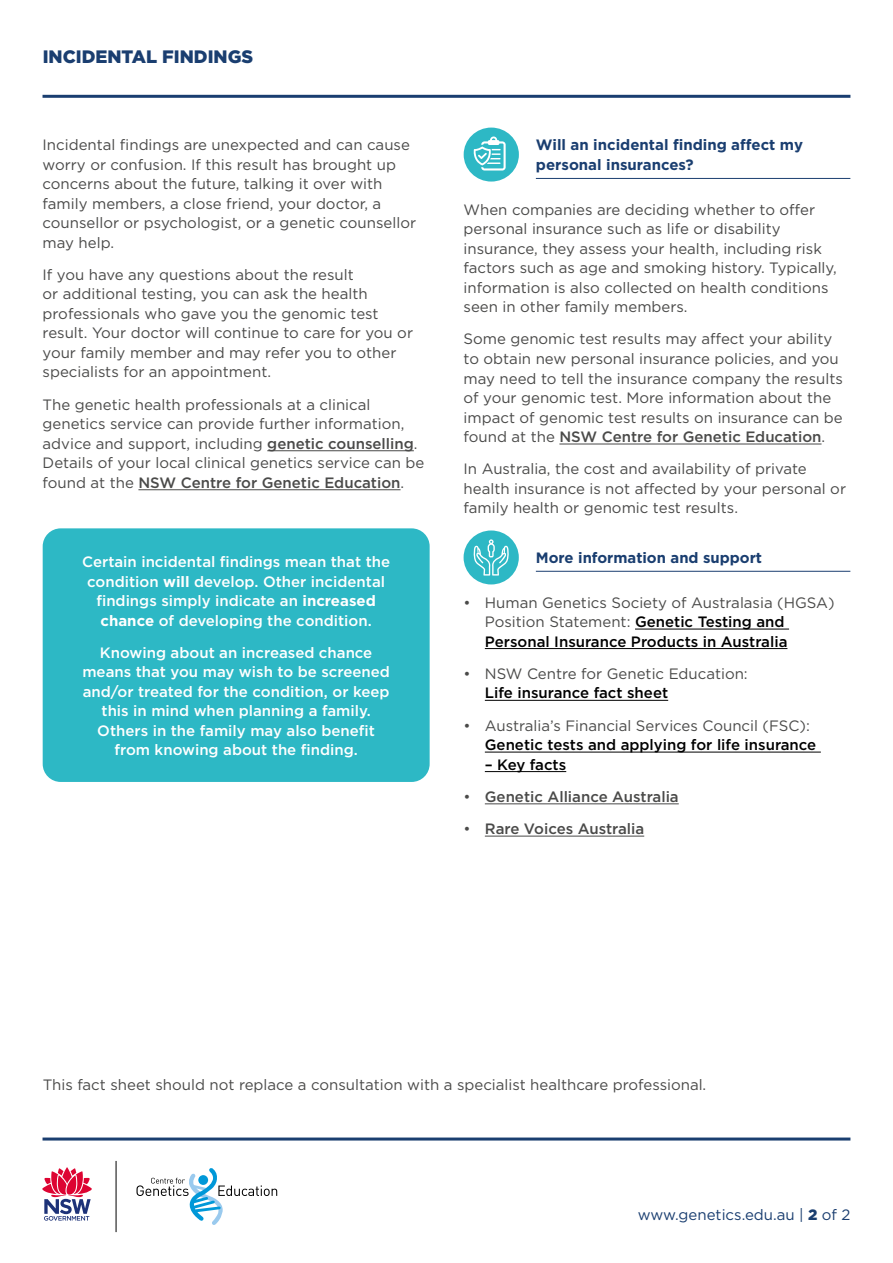
<style>
.page{position:relative;width:893px;height:1263px;background:#fff}
.page>*{position:absolute;margin:0;border:0;box-sizing:border-box;transform-origin:0 0}
.t1{font:900 18px "Gotham";color:#1a3e70}
.t2{font:15px/19.5px "Gotham";color:#4a4a49}
.t3{font:500 15px/19.5px "Gotham";color:#fff;text-align:center}
.t4{font:700 15px/19.5px "Gotham";color:#1a3e70}
.t5{font:500 15px "Gotham";color:#4a4a49}
.t6{font:15px "Gotham";color:#1a3e70}
.t7{font:500 15px "Gotham";letter-spacing:-.01em;color:#000}
.s1{font-weight:500}
.s2{font-weight:700}
.s3{font-weight:500;color:#000}
.s4{font-weight:400}
.s5{font-weight:900}
</style>
<div class="page">
<svg style="left:137px;top:1168px;width:140px;height:57px"></svg>
<hr style="left:116px;top:1161px;width:1px;height:71px;background:#000">
<svg style="left:42px;top:1167px;width:50px;height:53px"></svg>
<hr style="left:267px;top:450px;width:147px;height:1px;background:#4a4a49">
<hr style="left:138px;top:489px;width:263px;height:1px;background:#4a4a49">
<hr style="left:43px;top:95px;width:807px;height:3px;background:#1a3e70">
<hr style="left:43px;top:1137px;width:807px;height:3px;background:#1a3e70">
<hr style="left:536px;top:178px;width:314px;height:1px;background:#1a3e70">
<hr style="left:559px;top:444px;width:262px;height:1px;background:#4a4a49">
<hr style="left:536px;top:571px;width:314px;height:1px;background:#1a3e70">
<hr style="left:635px;top:629px;width:154px;height:1px;background:#000">
<hr style="left:485px;top:648px;width:302px;height:1px;background:#000">
<hr style="left:485px;top:700px;width:183px;height:1px;background:#000">
<hr style="left:485px;top:752px;width:336px;height:1px;background:#000">
<hr style="left:485px;top:771px;width:81px;height:1px;background:#000">
<hr style="left:485px;top:803px;width:194px;height:1px;background:#4a4a49">
<hr style="left:485px;top:836px;width:159px;height:1px;background:#4a4a49">
<div style="left:43px;top:528px;width:387px;height:254px;background:#2db8c5;border-radius:18px"></div>
<div style="left:464px;top:530px;width:55px;height:54px;background:#2db8c5;border-radius:50%"></div>
<svg style="left:473px;top:539px;width:36px;height:36px"></svg>
<div style="left:464px;top:128px;width:55px;height:54px;background:#2db8c5;border-radius:50%"></div>
<svg style="left:473px;top:136px;width:33px;height:35px"></svg>
<p class="t1" style="left:43px;top:44px;width:212px">INCIDENTAL FINDINGS</p>
<p class="t2" style="left:43px;top:135px;width:375px">Incidental findings are unexpected and can cause worry or confusion. If this result has brought up concerns about the future, talking it over with family members, a close friend, your doctor, a counsellor or psychologist, or a genetic counsellor may help.</p>
<p class="t2" style="left:43px;top:265px;width:372px">If you have any questions about the result<br>or additional testing, you can ask the health professionals who gave you the genomic test result. Your doctor will continue to care for you or your family member and may refer you to other specialists for an appointment.</p>
<p class="t2" style="left:43px;top:395px;width:383px">The genetic health professionals at a clinical genetics service can provide further information, advice and support, including <span class="s1">genetic counselling</span>.<br>Details of your local clinical genetics service can be found at the <span class="s1">NSW Centre for Genetic Education</span>.</p>
<p class="t3" style="left:82px;top:552px;width:309px">Certain incidental findings mean that the condition <span class="s2">will</span> develop. Other incidental findings simply indicate an <span class="s2">increased chance</span> of developing the condition.</p>
<p class="t3" style="left:82px;top:643px;width:309px">Knowing about an increased chance means that you may wish to be screened and/or treated for the condition, or keep this in mind when planning a family.<br>Others in the family may also benefit from knowing about the finding.</p>
<p class="t4" style="left:536px;top:135px;width:269px">Will an incidental finding affect my personal insurances?</p>
<p class="t2" style="left:464px;top:200px;width:375px">When companies are deciding whether to offer personal insurance such as life or disability insurance, they assess your health, including risk factors such as age and smoking history. Typically, information is also collected on health conditions seen in other family members.</p>
<p class="t2" style="left:464px;top:329px;width:381px">Some genomic test results may affect your ability to obtain new personal insurance policies, and you may need to tell the insurance company the results of your genomic test. More information about the impact of genomic test results on insurance can be found at the <span class="s1">NSW Centre for Genetic Education</span>.</p>
<p class="t2" style="left:464px;top:459px;width:384px">In Australia, the cost and availability of private health insurance is not affected by your personal or family health or genomic test results.</p>
<p class="t4" style="left:536px;top:547px;width:228px">More information and support</p>
<p class="t2" style="left:485px;top:592px;width:351px;text-indent:-21px">• Human Genetics Society of Australasia (HGSA)<br>Position Statement: <span class="s3">Genetic Testing and<br>Personal Insurance Products in Australia</span></p>
<p class="t2" style="left:485px;top:664px;width:264px;text-indent:-21px">• NSW Centre for Genetic Education:<br><span class="s3">Life insurance fact sheet</span></p>
<p class="t2" style="left:485px;top:715px;width:333px;text-indent:-21px">• Australia’s Financial Services Council (FSC):<br><span class="s3">Genetic tests and applying for life insurance</span></p>
<p class="t7" style="left:485px;top:756px;width:83px">– Key facts</p>
<p class="t5" style="left:464px;top:788px;width:217px"><span class="s4">•</span> Genetic Alliance Australia</p>
<p class="t5" style="left:464px;top:820px;width:182px"><span class="s4">•</span> Rare Voices Australia</p>
<p class="t2" style="left:43px;top:1075px;width:665px">This fact sheet should not replace a consultation with a specialist healthcare professional.</p>
<p class="t6" style="left:638px;top:1207px;width:214px">www.genetics.edu.au | <span class="s5">2</span> of 2</p>
</div>
